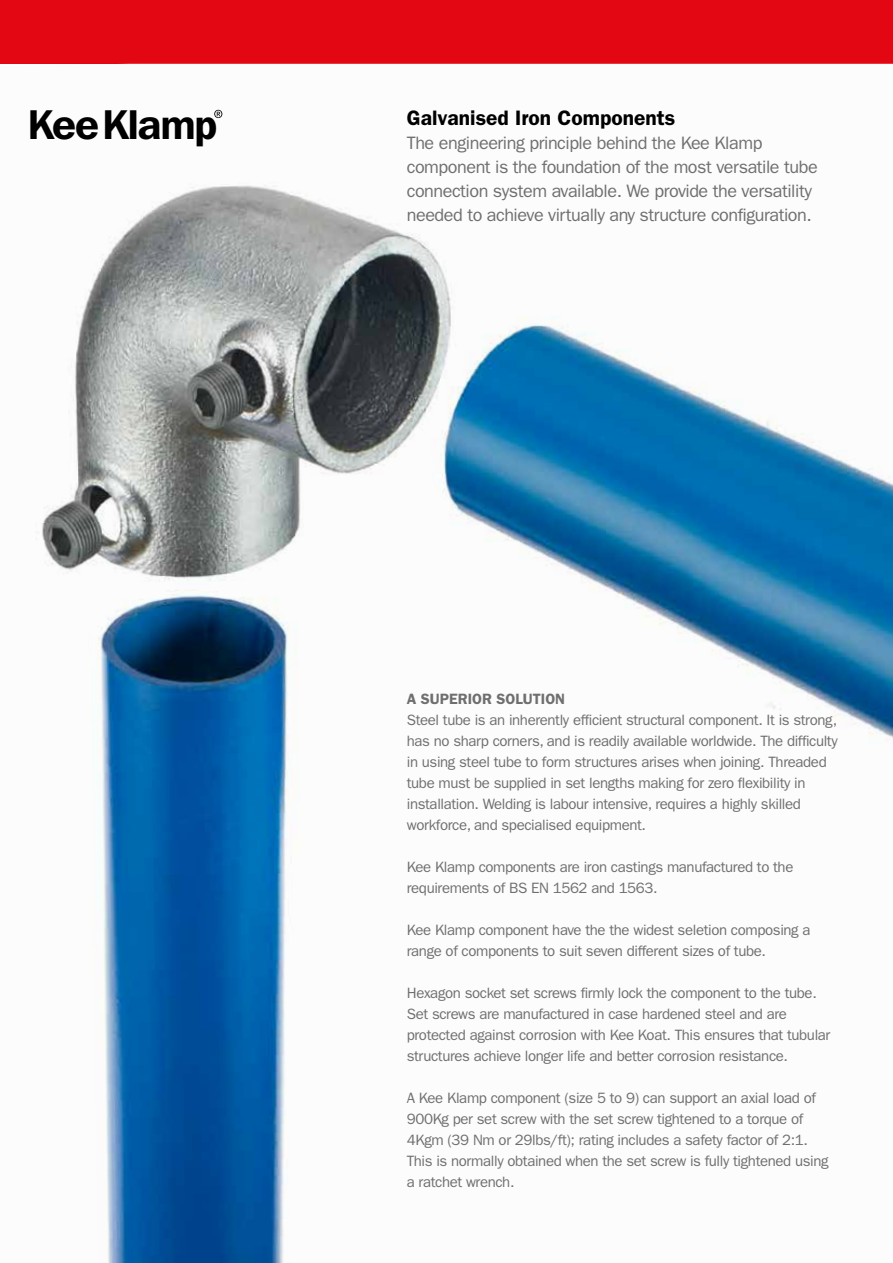
<style>
.page{position:relative;width:893px;height:1263px;background:#fff}
.page>*{position:absolute;margin:0;border:0;box-sizing:border-box;transform-origin:0 0}
.t1{font:600 41.4px "Franklin Gothic IT Cby BT";letter-spacing:-.025em;color:#000}
.t2{font:600 21px "ITC Franklin Gothic Std";color:#000}
.t3{font:18px/24px "ITC Franklin Gothic Std";letter-spacing:-.025em;color:#706f6f}
.t4{font:15px/21px "ITC Franklin Gothic Std";letter-spacing:-.025em;color:#706f6f}
.t5{font:600 15px "ITC Franklin Gothic Std";color:#706f6f}
</style>
<div class="page">
<div style="left:0;top:0;width:893px;height:64px;background:#e30613"></div>
<img style="left:36px;top:109px;width:857px;height:1154px">
<svg style="left:214px;top:110px;width:8px;height:8px"></svg>
<h1 class="t1" style="left:28px;top:99px;width:191px">KeeKlamp</h1>
<h2 class="t2" style="left:407px;top:105px;width:270px">Galvanised Iron Components</h2>
<p class="t3" style="left:407px;top:131px;width:412px">The engineering principle behind the Kee Klamp component is the foundation of the most versatile tube connection system available. We provide the versatility needed to achieve virtually any structure configuration.</p>
<p class="t5" style="left:407px;top:690px;width:160px">A SUPERIOR SOLUTION</p>
<p class="t4" style="left:407px;top:709px;width:432px">Steel tube is an inherently efficient structural component. It is strong, has no sharp corners, and is readily available worldwide. The difficulty in using steel tube to form structures arises when joining. Threaded tube must be supplied in set lengths making for zero flexibility in installation. Welding is labour intensive, requires a highly skilled workforce, and specialised equipment.</p>
<p class="t4" style="left:407px;top:856px;width:388px">Kee Klamp components are iron castings manufactured to the requirements of BS EN 1562 and 1563.</p>
<p class="t4" style="left:407px;top:919px;width:405px">Kee Klamp component have the the widest seletion composing a range of components to suit seven different sizes of tube.</p>
<p class="t4" style="left:407px;top:982px;width:425px">Hexagon socket set screws firmly lock the component to the tube.<br>Set screws are manufactured in case hardened steel and are protected against corrosion with Kee Koat. This ensures that tubular structures achieve longer life and better corrosion resistance.</p>
<p class="t4" style="left:407px;top:1087px;width:423px">A Kee Klamp component (size 5 to 9) can support an axial load of 900Kg per set screw with the set screw tightened to a torque of 4Kgm (39 Nm or 29lbs/ft); rating includes a safety factor of 2:1.<br>This is normally obtained when the set screw is fully tightened using a ratchet wrench.</p>
</div>
